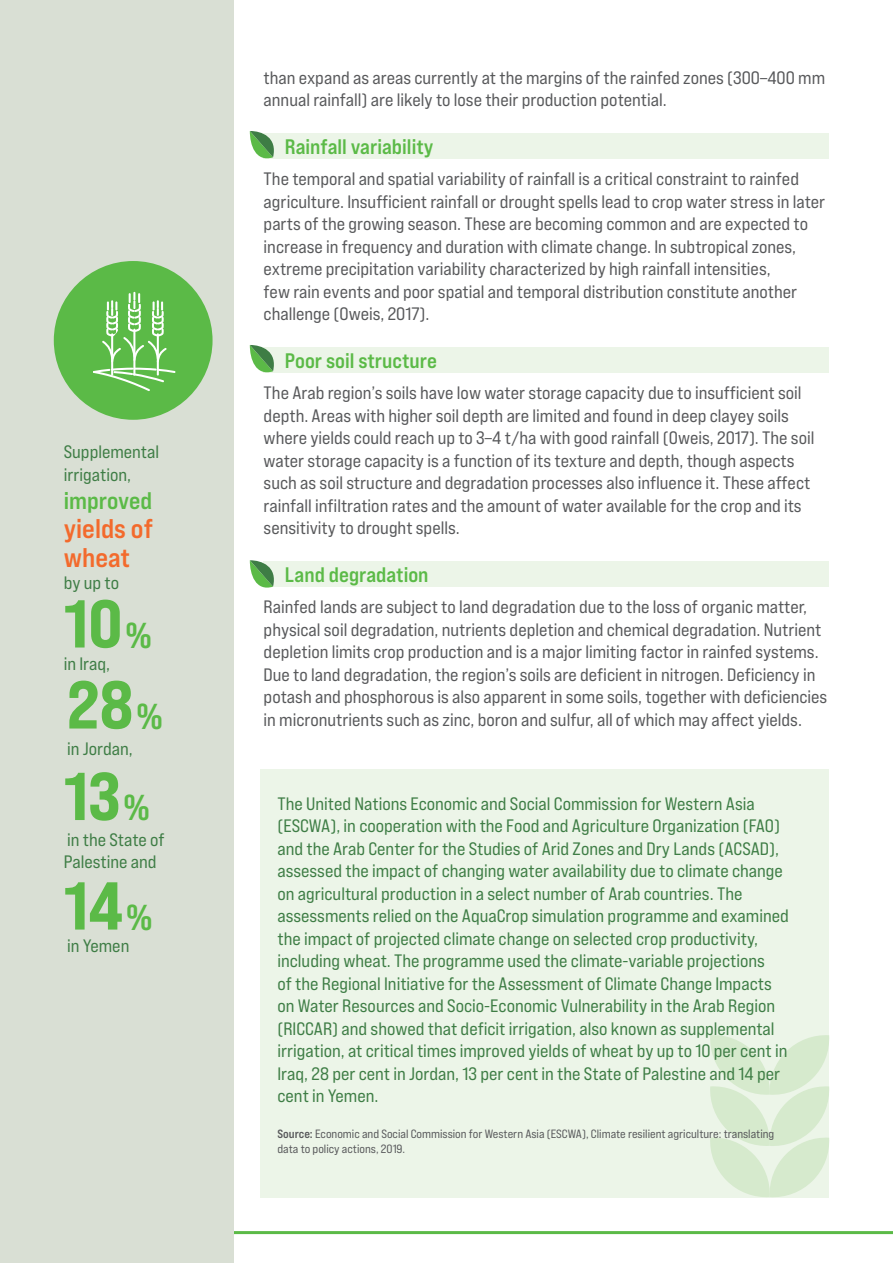
<style>
.page{position:relative;width:893px;height:1263px;background:#fff}
.page>*{position:absolute;margin:0;border:0;box-sizing:border-box;transform-origin:0 0}
.t1{font:67.5px "Bebas Neue Pro Exp Eb";color:#5bba47}
.t2{font:27px/28.5px "Bebas Neue Pro Exp Bd";color:#f36a2c}
.t3{font:24px "Bebas Neue Pro Exp Bd";color:#5bba47}
.t4{font:21px "Bebas Neue Pro Exp Bd";color:#5bba47}
.t5{font:18px/22.5px "Bebas Neue Pro Exp Rg";color:#58595b}
.t6{font:18px/22.5px "Bebas Neue Pro Exp Rg";color:#3e7d45}
.t7{font:12px/15px "Bebas Neue Pro Exp Rg";color:#58595b}
.s1{font-size:36px}
.s2{font-family:"Bebas Neue Pro Exp Bd"}
</style>
<div class="page">
<hr style="left:93px;top:1231px;width:800px;height:3px;background:#5bba47">
<div style="left:264px;top:133px;width:565px;height:25px;background:#ecf5e8"></div>
<div style="left:264px;top:347px;width:565px;height:25px;background:#ecf5e8"></div>
<div style="left:264px;top:561px;width:565px;height:25px;background:#ecf5e8"></div>
<svg style="left:250px;top:560px;width:28px;height:28px"></svg>
<svg style="left:250px;top:345px;width:28px;height:28px"></svg>
<svg style="left:250px;top:131px;width:28px;height:28px"></svg>
<div style="left:260px;top:769px;width:569px;height:428px;background:#ecf5e8"></div>
<svg style="left:709px;top:1035px;width:121px;height:163px"></svg>
<div style="left:0;top:0;width:234px;height:1263px;background:#d9dfd4"></div>
<div style="left:54px;top:261px;width:159px;height:159px;background:#5bba47;border-radius:50%"></div>
<hr style="left:111px;top:333px;width:2px;height:43px;background:#fff">
<hr style="left:133px;top:329px;width:2px;height:47px;background:#fff">
<hr style="left:157px;top:333px;width:2px;height:43px;background:#fff">
<svg style="left:102px;top:292px;width:65px;height:70px"></svg>
<svg style="left:93px;top:368px;width:83px;height:23px"></svg>
<p class="t6" style="left:64px;top:441px;width:97px">Supplemental irrigation,</p>
<h3 class="t3" style="left:64px;top:486px;width:90px">improved</h3>
<h2 class="t2" style="left:64px;top:514px;width:91px">yields of wheat</h2>
<p class="t6" style="left:64px;top:571px;width:57px">by up to</p>
<h1 class="t1" style="left:64px;top:582px;width:89px">10<span class="s1">%</span></h1>
<p class="t6" style="left:64px;top:652px;width:48px">in Iraq,</p>
<h1 class="t1" style="left:67px;top:663px;width:97px">28<span class="s1">%</span></h1>
<p class="t6" style="left:67px;top:737px;width:67px">in Jordan,</p>
<h1 class="t1" style="left:64px;top:754px;width:87px">13<span class="s1">%</span></h1>
<p class="t6" style="left:64px;top:828px;width:102px">in the State of<br>Palestine and</p>
<h1 class="t1" style="left:64px;top:864px;width:90px">14<span class="s1">%</span></h1>
<p class="t6" style="left:67px;top:934px;width:64px">in Yemen</p>
<p class="t5" style="left:264px;top:66px;width:563px">than expand as areas currently at the margins of the rainfed zones (300–400 mm annual rainfall) are likely to lose their production potential.</p>
<p class="t4" style="left:285px;top:134px;width:150px">Rainfall variability</p>
<p class="t5" style="left:264px;top:167px;width:563px">The temporal and spatial variability of rainfall is a critical constraint to rainfed agriculture. Insufficient rainfall or drought spells lead to crop water stress in later parts of the growing season. These are becoming common and are expected to increase in frequency and duration with climate change. In subtropical zones, extreme precipitation variability characterized by high rainfall intensities,<br>few rain events and poor spatial and temporal distribution constitute another challenge (Oweis, 2017).</p>
<p class="t4" style="left:285px;top:348px;width:153px">Poor soil structure</p>
<p class="t5" style="left:264px;top:381px;width:552px">The Arab region’s soils have low water storage capacity due to insufficient soil depth. Areas with higher soil depth are limited and found in deep clayey soils where yields could reach up to 3–4 t/ha with good rainfall (Oweis, 2017). The soil water storage capacity is a function of its texture and depth, though aspects such as soil structure and degradation processes also influence it. These affect rainfall infiltration rates and the amount of water available for the crop and its sensitivity to drought spells.</p>
<p class="t4" style="left:285px;top:562px;width:145px">Land degradation</p>
<p class="t5" style="left:264px;top:595px;width:565px">Rainfed lands are subject to land degradation due to the loss of organic matter, physical soil degradation, nutrients depletion and chemical degradation. Nutrient depletion limits crop production and is a major limiting factor in rainfed systems.<br>Due to land degradation, the region’s soils are deficient in nitrogen. Deficiency in potash and phosphorous is also apparent in some soils, together with deficiencies in micronutrients such as zinc, boron and sulfur, all of which may affect yields.</p>
<p class="t6" style="left:277px;top:792px;width:513px">The United Nations Economic and Social Commission for Western Asia (ESCWA), in cooperation with the Food and Agriculture Organization (FAO) and the Arab Center for the Studies of Arid Zones and Dry Lands (ACSAD), assessed the impact of changing water availability due to climate change on agricultural production in a select number of Arab countries. The assessments relied on the AquaCrop simulation programme and examined the impact of projected climate change on selected crop productivity, including wheat. The programme used the climate-variable projections<br>of the Regional Initiative for the Assessment of Climate Change Impacts on Water Resources and Socio-Economic Vulnerability in the Arab Region (RICCAR) and showed that deficit irrigation, also known as supplemental irrigation, at critical times improved yields of wheat by up to 10 per cent in Iraq, 28 per cent in Jordan, 13 per cent in the State of Palestine and 14 per cent in Yemen.</p>
<p class="t7" style="left:277px;top:1125px;width:498px"><span class="s2">Source:</span> Economic and Social Commission for Western Asia (ESCWA), Climate resilient agriculture: translating data to policy actions, 2019.</p>
</div>
